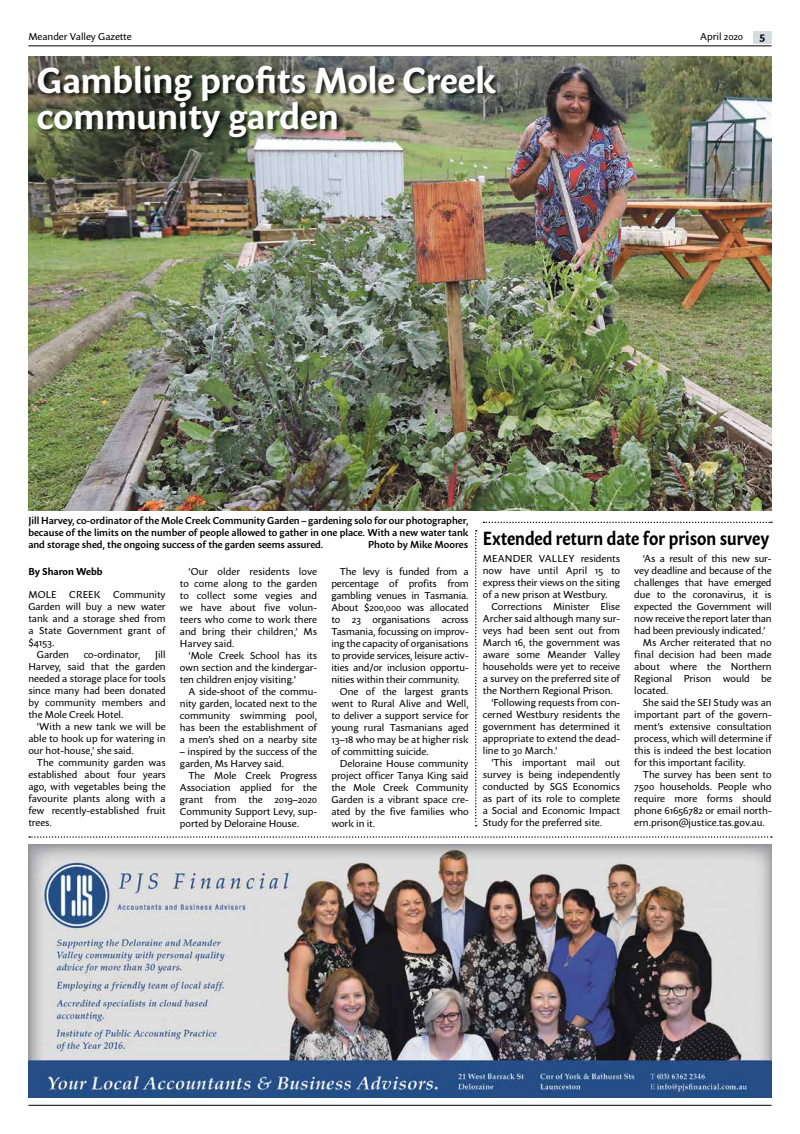
<style>
.page{position:relative;width:800px;height:1134px;background:#fff}
.page>*{position:absolute;margin:0;border:0;box-sizing:border-box;transform-origin:0 0}
.t1{font:700 36px/36px "Sharik Sans";color:#fff}
.t2{font:700 19px "Sharik Sans";color:#000;scale:.88 1}
.t3{font:700 11px "Sharik Sans";color:#000}
.t4{font:10px/12px "Sharik Sans";color:#000;text-align:justify}
.t5{font:600 10px/12px "Sharik Sans";color:#000;text-align:justify}
.t6{font:700 10px "Sharik Sans";color:#000}
</style>
<div class="page">
<hr style="left:28px;top:45px;width:743px;height:1px;background:#000">
<div style="left:753px;top:31px;width:18px;height:13px;background:#d4dde2"></div>
<hr style="left:28px;top:1105px;width:743px;height:1px;background:#000">
<img style="left:28px;top:845px;width:743px;height:252px">
<img style="left:28px;top:57px;width:743px;height:453px">
<div style="left:37px;top:64px;width:464px;height:79px;background:#000;opacity:.8"></div>
<svg style="left:475px;top:530px;width:1px;height:296px"></svg>
<svg style="left:29px;top:836px;width:742px;height:2px"></svg>
<svg style="left:483px;top:522px;width:288px;height:1px"></svg>
<p class="t4" style="left:28px;top:30px;width:105px">Meander Valley Gazette</p>
<p class="t4" style="left:700px;top:30px;width:45px">April 2020</p>
<p class="t3" style="left:759px;top:29px;width:7px">5</p>
<h1 class="t1" style="left:37px;top:61px;width:460px">Gambling profits Mole Creek community garden</h1>
<p class="t5" style="left:28px;top:514px;width:441px">Jill Harvey, co-ordinator of the Mole Creek Community Garden – gardening solo for our photographer, because of the limits on the number of people allowed to gather in one place. With a new water tank and storage shed, the ongoing success of the garden seems assured.</p>
<p class="t5" style="left:368px;top:538px;width:101px">Photo by Mike Moores</p>
<p class="t6" style="left:28px;top:564px;width:76px">By Sharon Webb</p>
<p class="t4" style="left:28px;top:588px;width:30px">MOLE</p>
<p class="t4" style="left:69px;top:588px;width:33px">CREEK</p>
<p class="t4" style="left:113px;top:588px;width:54px">Community</p>
<p class="t4" style="left:28px;top:600px;width:139px">Garden will buy a new water</p>
<p class="t4" style="left:28px;top:612px;width:139px">tank and a storage shed from</p>
<p class="t4" style="left:28px;top:624px;width:139px">a State Government grant of</p>
<p class="t4" style="left:28px;top:636px;width:28px">$4153.</p>
<p class="t4" style="left:37px;top:648px;width:34px">Garden</p>
<p class="t4" style="left:84px;top:648px;width:58px">co-ordinator,</p>
<p class="t4" style="left:28px;top:648px;width:139px;text-indent:127px">Jill Harvey, said that the garden needed a storage place for tools since many had been donated by community members and the Mole Creek Hotel.</p>
<p class="t4" style="left:28px;top:720px;width:139px;text-indent:8px">‘With a new tank we will be able to hook up for watering in our hot-house,’ she said.</p>
<p class="t4" style="left:28px;top:756px;width:139px;text-indent:8px">The community garden was established about four years ago, with vegetables being the favourite plants along with a few recently-established fruit trees.</p>
<p class="t4" style="left:180px;top:565px;width:139px;text-indent:8px">‘Our older residents love to come along to the garden to collect some vegies and we have about five volun&shy;teers who come to work there and bring their children,’ Ms Harvey said.</p>
<p class="t4" style="left:180px;top:649px;width:139px;text-indent:8px">‘Mole Creek School has its own section and the kindergar&shy;ten children enjoy visiting.’</p>
<p class="t4" style="left:180px;top:685px;width:139px;text-indent:8px">A side-shoot of the commu&shy;nity garden, located next to the community swimming pool, has been the establishment of a men’s shed on a nearby site</p>
<p class="t4" style="left:180px;top:745px;width:139px">– inspired by the success of the garden, Ms Harvey said.</p>
<p class="t4" style="left:180px;top:769px;width:139px;text-indent:8px">The Mole Creek Progress Association applied for the grant from the 2019–2020<br>Community Support Levy, sup&shy;ported by Deloraine House.</p>
<p class="t4" style="left:340px;top:565px;width:130px">The levy is funded from a</p>
<p class="t4" style="left:331px;top:577px;width:139px">percentage of profits from</p>
<p class="t4" style="left:331px;top:589px;width:139px">gambling venues in Tasmania.</p>
<p class="t4" style="left:331px;top:601px;width:139px">About $200,000 was allocated</p>
<p class="t4" style="left:331px;top:613px;width:139px">to 23 organisations across</p>
<p class="t4" style="left:331px;top:625px;width:139px">Tasmania, focussing on improv-</p>
<p class="t4" style="left:331px;top:637px;width:139px">ing the capacity of organisations</p>
<p class="t4" style="left:331px;top:649px;width:139px">to provide services, leisure activ-</p>
<p class="t4" style="left:331px;top:661px;width:139px">ities and/or inclusion opportu-</p>
<p class="t4" style="left:331px;top:673px;width:130px">nities within their community.</p>
<p class="t4" style="left:340px;top:685px;width:130px">One of the largest grants</p>
<p class="t4" style="left:331px;top:697px;width:139px">went to Rural Alive and Well,</p>
<p class="t4" style="left:331px;top:709px;width:139px">to deliver a support service for</p>
<p class="t4" style="left:331px;top:721px;width:139px">young rural Tasmanians aged</p>
<p class="t4" style="left:331px;top:733px;width:139px">13–18 who may be at higher risk</p>
<p class="t4" style="left:331px;top:745px;width:99px">of committing suicide.</p>
<p class="t4" style="left:340px;top:757px;width:130px">Deloraine House community</p>
<p class="t4" style="left:331px;top:769px;width:139px">project officer Tanya King said</p>
<p class="t4" style="left:331px;top:781px;width:139px">the Mole Creek Community</p>
<p class="t4" style="left:331px;top:793px;width:139px">Garden is a vibrant space cre-</p>
<p class="t4" style="left:331px;top:805px;width:139px">ated by the five families who</p>
<p class="t4" style="left:331px;top:817px;width:45px">work in it.</p>
<h2 class="t2" style="left:482px;top:524px;width:327px">Extended return date for prison survey</h2>
<p class="t4" style="left:642px;top:552px;width:130px">‘As a result of this new sur-</p>
<p class="t4" style="left:634px;top:564px;width:139px">vey deadline and because of the</p>
<p class="t4" style="left:634px;top:576px;width:139px">challenges that have emerged</p>
<p class="t4" style="left:634px;top:588px;width:139px">due to the coronavirus, it is</p>
<p class="t4" style="left:634px;top:600px;width:139px">expected the Government will</p>
<p class="t4" style="left:634px;top:612px;width:139px">now receive the report later than</p>
<p class="t4" style="left:634px;top:624px;width:132px">had been previously indicated.’</p>
<p class="t4" style="left:642px;top:636px;width:130px">Ms Archer reiterated that no</p>
<p class="t4" style="left:634px;top:648px;width:139px">final decision had been made</p>
<p class="t4" style="left:634px;top:660px;width:139px">about where the Northern</p>
<p class="t4" style="left:634px;top:672px;width:139px">Regional Prison would be</p>
<p class="t4" style="left:634px;top:684px;width:36px">located.</p>
<p class="t4" style="left:642px;top:696px;width:130px">She said the SEI Study was an</p>
<p class="t4" style="left:634px;top:708px;width:139px">important part of the govern-</p>
<p class="t4" style="left:634px;top:720px;width:139px">ment’s extensive consultation</p>
<p class="t4" style="left:634px;top:732px;width:139px">process, which will determine if</p>
<p class="t4" style="left:634px;top:744px;width:139px">this is indeed the best location</p>
<p class="t4" style="left:634px;top:756px;width:113px">for this important facility.</p>
<p class="t4" style="left:642px;top:768px;width:130px">The survey has been sent to</p>
<p class="t4" style="left:634px;top:780px;width:139px">7500 households. People who</p>
<p class="t4" style="left:634px;top:792px;width:139px">require more forms should</p>
<p class="t4" style="left:634px;top:804px;width:139px">phone 61656782 or email north-</p>
<p class="t4" style="left:634px;top:816px;width:132px">ern.prison@justice.tas.gov.au.</p>
<p class="t4" style="left:482px;top:552px;width:139px">MEANDER VALLEY residents now have until April 15 to express their views on the siting of a new prison at Westbury.</p>
<p class="t4" style="left:491px;top:600px;width:130px">Corrections Minister Elise</p>
<p class="t4" style="left:482px;top:612px;width:139px">Archer said although many sur-</p>
<p class="t4" style="left:482px;top:624px;width:139px">veys had been sent out from</p>
<p class="t4" style="left:482px;top:636px;width:139px">March 16, the government was</p>
<p class="t4" style="left:482px;top:648px;width:139px">aware some Meander Valley</p>
<p class="t4" style="left:482px;top:660px;width:139px">households were yet to receive</p>
<p class="t4" style="left:482px;top:672px;width:139px">a survey on the preferred site of</p>
<p class="t4" style="left:482px;top:684px;width:131px">the Northern Regional Prison.</p>
<p class="t4" style="left:491px;top:696px;width:130px">‘Following requests from con-</p>
<p class="t4" style="left:482px;top:708px;width:139px">cerned Westbury residents the</p>
<p class="t4" style="left:482px;top:720px;width:139px">government has determined it</p>
<p class="t4" style="left:482px;top:732px;width:139px">appropriate to extend the dead-</p>
<p class="t4" style="left:482px;top:744px;width:76px">line to 30 March.’</p>
<p class="t4" style="left:491px;top:756px;width:130px">‘This important mail out</p>
<p class="t4" style="left:482px;top:768px;width:139px">survey is being independently</p>
<p class="t4" style="left:482px;top:780px;width:139px">conducted by SGS Economics</p>
<p class="t4" style="left:482px;top:792px;width:139px">as part of its role to complete</p>
<p class="t4" style="left:482px;top:804px;width:139px">a Social and Economic Impact</p>
<p class="t4" style="left:482px;top:816px;width:121px">Study for the preferred site.</p>
</div>
